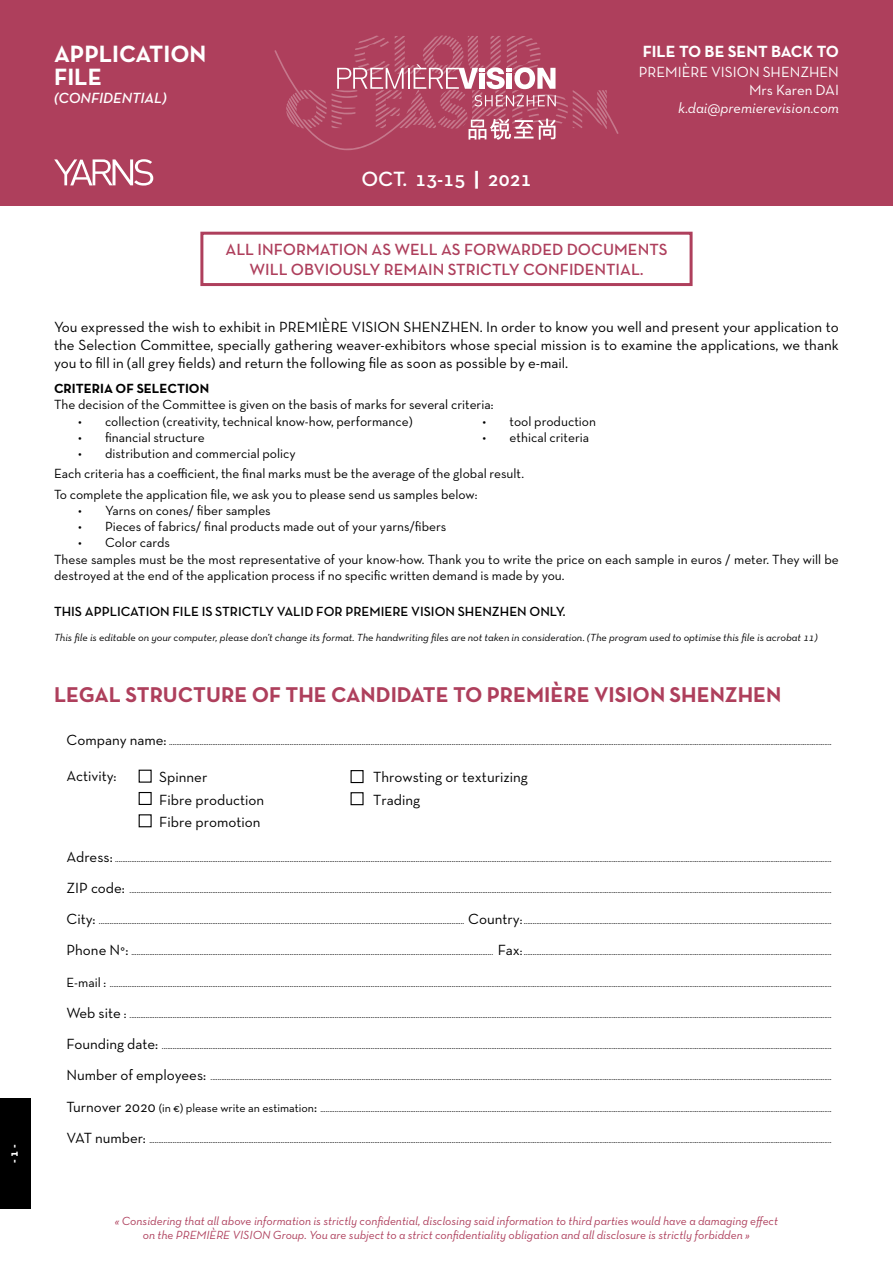
<style>
.page{position:relative;width:893px;height:1263px;background:#fff}
.page>*{position:absolute;margin:0;border:0;box-sizing:border-box;transform-origin:0 0}
.t1{font:700 24px/22.5px "Neutra Text TF";color:#fff}
.t2{font:700 21.75px "Neutra Text TF";color:#ae3f5c}
.t3{font:600 21px "Neutra Text TF";color:#fff}
.t4{font:600 16.5px/19.8px "Neutra Text TF";color:#ae3f5c;text-align:center}
.t5{font:700 16.5px "Neutra Text TF";color:#fff}
.t6{font:15px/22.2px "Neutra Text TF";color:#000}
.t7{font:15px/18px "Neutra Text TF";color:#fff;text-align:right}
.t8{font:italic 15px "Neutra Text TF";color:#fff}
.t9{font:15px "Neutra Text TF Demi Italic Alt";color:#fff}
.t10{font:13.5px/20.4px "Neutra Text TF";color:#000}
.t11{font:600 13.5px "Neutra Text TF";color:#000}
.t12{font:700 13.5px "Neutra Text TF";color:#000}
.t13{font:italic 12px/14.4px "Neutra Text TF";color:#ae3f5c;text-align:center}
.t14{font:700 12px "Neutra Text TF";color:#fff}
.t15{font:italic 10.5px "Neutra Text TF";color:#000}
.t16{font:9px "Neutra Text TF";color:#000}
.s1{font-weight:700}
.s2{font-size:15px}
.s3{font-size:13.5px}
.s4{font-size:12px}
</style>
<div class="page">
<div style="left:0;top:1098px;width:31px;height:111px;background:#000"></div>
<div style="left:0;top:0;width:893px;height:206px;background:#ae3f5c"></div>
<svg style="left:274px;top:35px;width:345px;height:116px"></svg>
<svg style="left:54px;top:159px;width:99px;height:27px"></svg>
<div style="left:200px;top:232px;width:493px;height:54px;border:3px solid #ae3f5c"></div>
<div style="left:351px;top:770px;width:13px;height:13px;border:1px solid #000"></div>
<div style="left:351px;top:792px;width:13px;height:13px;border:1px solid #000"></div>
<div style="left:139px;top:770px;width:13px;height:13px;border:1px solid #000"></div>
<div style="left:139px;top:792px;width:13px;height:13px;border:1px solid #000"></div>
<div style="left:139px;top:814px;width:13px;height:13px;border:1px solid #000"></div>
<h3 class="t14" style="left:6px;top:1162px;width:20px;rotate:-90deg">- 1 -</h3>
<h1 class="t1" style="left:54px;top:43px;width:154px">APPLICATION<br>FILE</h1>
<h3 class="t9" style="left:54px;top:89px;width:114px">(CONFIDENTIAL)</h3>
<h3 class="t3" style="left:361px;top:166px;width:172px">OCT. 13-15 <span class="s1">|</span> 2021</h3>
<h3 class="t5" style="left:643px;top:41px;width:198px">FILE TO BE SENT BACK TO</h3>
<h3 class="t7" style="left:639px;top:62px;width:202px">PREMIÈRE VISION SHENZHEN<br>Mrs Karen DAI</h3>
<h3 class="t8" style="left:678px;top:99px;width:162px">k.dai@premierevision.com</h3>
<h3 class="t4" style="left:225px;top:239px;width:443px">ALL INFORMATION AS WELL AS FORWARDED DOCUMENTS<br>WILL OBVIOUSLY REMAIN STRICTLY CONFIDENTIAL.</h3>
<p class="t6" style="left:54px;top:318px;width:786px;line-height:18px;text-align:justify">You expressed the wish to exhibit in PREMIÈRE VISION SHENZHEN. In order to know you well and present your application to the Selection Committee, specially gathering weaver-exhibitors whose special mission is to examine the applications, we thank you to fill in (all grey fields) and return the following file as soon as possible by e-mail.</p>
<h3 class="t12" style="left:54px;top:380px;width:157px">CRITERIA OF SELECTION</h3>
<h3 class="t10" style="left:54px;top:394px;width:441px">The decision of the Committee is given on the basis of marks for several criteria:</h3>
<h3 class="t10" style="left:78px;top:410px;width:336px">• collection (creativity, technical know-how, performance)</h3>
<h3 class="t10" style="left:78px;top:427px;width:128px">• financial structure</h3>
<h3 class="t10" style="left:54px;top:443px;width:472px;text-indent:24px">• distribution and commercial policy<br>Each criteria has a coefficient, the final marks must be the average of the global result.<br>To complete the application file, we ask you to please send us samples below:</h3>
<h3 class="t10" style="left:78px;top:500px;width:194px">• Yarns on cones/ fiber samples</h3>
<h3 class="t10" style="left:78px;top:516px;width:370px">• Pieces of fabrics/ final products made out of your yarns/fibers</h3>
<p class="t10" style="left:54px;top:534px;width:786px;line-height:16.2px;text-indent:24px">• Color cards<br>These samples must be the most representative of your know-how. Thank you to write the price on each sample in euros / meter. They will be destroyed at the end of the application process if no specific written demand is made by you.</p>
<h3 class="t11" style="left:54px;top:604px;width:513px">THIS APPLICATION FILE IS STRICTLY VALID FOR PREMIERE VISION SHENZHEN ONLY.</h3>
<p class="t15" style="left:54px;top:631px;width:765px">This file is editable on your computer, please don’t change its format. The handwriting files are not taken in consideration. (The program used to optimise this file is acrobat 11)</p>
<h3 class="t10" style="left:483px;top:410px;width:115px">• tool production</h3>
<h3 class="t10" style="left:483px;top:427px;width:108px">• ethical criteria</h3>
<h2 class="t2" style="left:54px;top:681px;width:729px">LEGAL STRUCTURE OF THE CANDIDATE TO PREMIÈRE VISION SHENZHEN</h2>
<p class="t16" style="left:67px;top:737px;width:766px"><span class="s2">Company name:</span> ................................................................................................................................................................................................................................................................................................................................................................................</p>
<h3 class="t6" style="left:67px;top:764px;width:51px">Activity:</h3>
<h3 class="t6" style="left:159px;top:766px;width:107px">Spinner<br>Fibre production<br>Fibre promotion</h3>
<h3 class="t6" style="left:373px;top:766px;width:156px">Throwsting or texturizing<br>Trading</h3>
<p class="t16" style="left:67px;top:853px;width:766px"><span class="s2">Adress:</span> ..............................................................................................................................................................................................................................................................................................................................................................................................................</p>
<p class="t16" style="left:67px;top:884px;width:766px"><span class="s2">ZIP code:</span> ......................................................................................................................................................................................................................................................................................................................................................................................................</p>
<p class="t16" style="left:67px;top:916px;width:766px"><span class="s2">City:</span> ........................................................................................................................................................................................................... <span class="s2">Country</span><span class="s3">:</span>...........................................................................................................................................................................</p>
<p class="t16" style="left:67px;top:947px;width:766px"><span class="s2">Phone N°:</span> ......................................................................................................................................................................................................... <span class="s2">Fax</span><span class="s3">:</span>...........................................................................................................................................................................</p>
<p class="t16" style="left:67px;top:978px;width:767px"><span class="s3">E-mail :</span> .................................................................................................................................................................................................................................................................................................................................................................................................................</p>
<p class="t16" style="left:67px;top:1009px;width:766px"><span class="s2">Web site</span> <span class="s3">:</span> ......................................................................................................................................................................................................................................................................................................................................................................................................</p>
<p class="t16" style="left:67px;top:1041px;width:766px"><span class="s2">Founding date:</span> ....................................................................................................................................................................................................................................................................................................................................................................................</p>
<p class="t16" style="left:67px;top:1072px;width:767px"><span class="s2">Number of employees:</span> .........................................................................................................................................................................................................................................................................................................................................................</p>
<p class="t16" style="left:67px;top:1103px;width:767px"><span class="s2">Turnover 2020</span> <span class="s4">(in €) please write an estimation</span><span class="s2">:</span> ............................................................................................................................................................................................................................................................................................</p>
<p class="t16" style="left:67px;top:1134px;width:767px"><span class="s2">VAT number:</span> ...........................................................................................................................................................................................................................................................................................................................................................................................</p>
<p class="t13" style="left:115px;top:1213px;width:665px">« Considering that all above information is strictly confidential, disclosing said information to third parties would have a damaging effect on the PREMIÈRE VISION Group. You are subject to a strict confidentiality obligation and all disclosure is strictly forbidden »</p>
</div>
